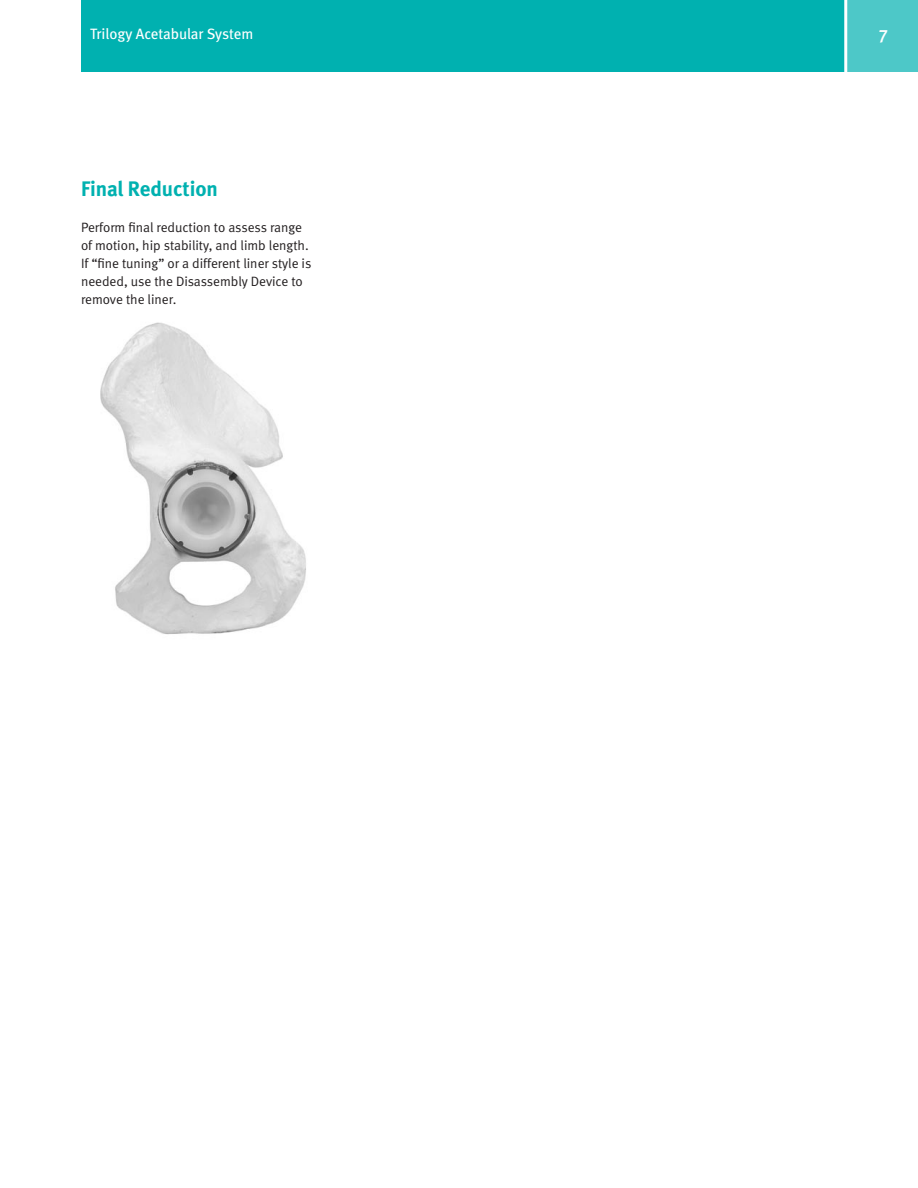
<style>
.page{position:relative;width:918px;height:1188px;background:#fff}
.page>*{position:absolute;margin:0;border:0;box-sizing:border-box;transform-origin:0 0}
.t1{font:21px "Meta Bold LF";color:#00b1b0}
.t2{font:18px "Meta Medium LF";color:#fff}
.t3{font:15px "Meta Book LF";letter-spacing:-.005em;color:#fff}
.t4{font:13.5px/18px "Meta Normal LF";color:#231f20}
</style>
<div class="page">
<div style="left:81px;top:0;width:771px;height:72px;background:#00b1b0"></div>
<div style="left:847px;top:0;width:71px;height:72px;background:#4dc8c8"></div>
<hr style="left:844px;top:0;width:3px;height:72px;background:#fff">
<img style="left:100px;top:322px;width:206px;height:313px">
<p class="t3" style="left:90px;top:25px;width:165px">Trilogy Acetabular System</p>
<h2 class="t2" style="left:878px;top:25px;width:12px">7</h2>
<h1 class="t1" style="left:81px;top:177px;width:139px">Final Reduction</h1>
<p class="t4" style="left:81px;top:218px;width:232px">Perform final reduction to assess range of motion, hip stability, and limb length.<br>If “fine tuning” or a different liner style is needed, use the Disassembly Device to remove the liner.</p>
</div>
